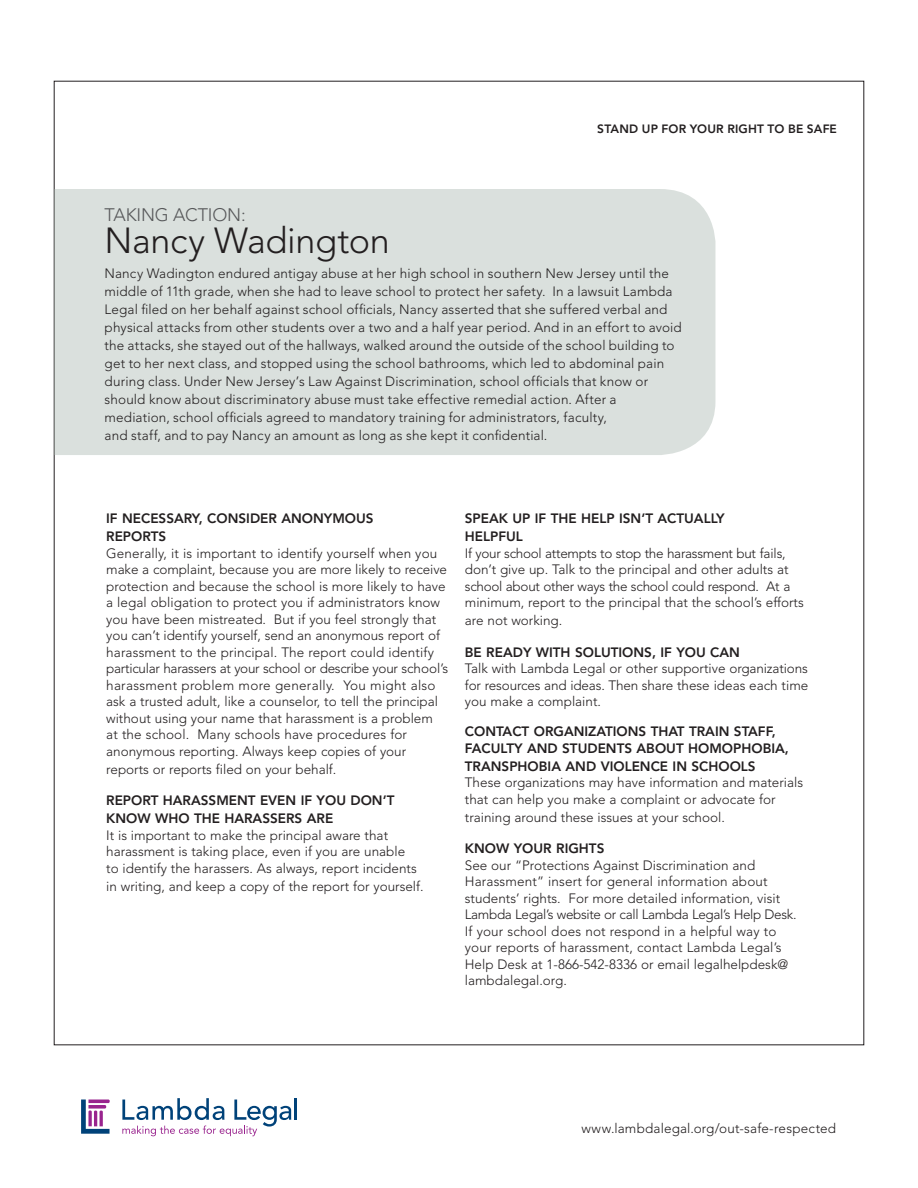
<style>
.page{position:relative;width:918px;height:1188px;background:#fff}
.page>*{position:absolute;margin:0;border:0;box-sizing:border-box;transform-origin:0 0}
.t1{font:300 36px "Avenir LT Std";letter-spacing:-.01em;color:#231f20}
.t2{font:300 18px "Avenir LT Std";letter-spacing:-.01em;color:#57585a}
.t3{font:300 13.5px/16.5px "Avenir LT Std";color:#231f20}
.t4{font:800 13.5px/18px "Avenir LT Std";color:#231f20}
.t5{font:800 12px "Avenir LT Std";letter-spacing:.015em;color:#231f20}
</style>
<div class="page">
<hr style="left:295px;top:1098px;width:2px;height:22px;background:#004279">
<svg style="left:122px;top:1098px;width:169px;height:38px"></svg>
<svg style="left:81px;top:1100px;width:29px;height:34px"></svg>
<div style="left:54px;top:189px;width:662px;height:266px;background:#dae0dd"></div>
<p class="t5" style="left:597px;top:121px;width:241px">STAND UP FOR YOUR RIGHT TO BE SAFE</p>
<h2 class="t2" style="left:105px;top:205px;width:143px">takin g action :</h2>
<h1 class="t1" style="left:105px;top:219px;width:287px">Nancy Wadington</h1>
<p class="t3" style="left:105px;top:264px;width:579px;line-height:18px">Nancy Wadington endured antigay abuse at her high school in southern New Jersey until the middle of 11th grade, when she had to leave school to protect her safety. I n a lawsuit Lambda Legal filed on her behalf against school officials, Nancy asserted that she suffered verbal and physical attacks from other students over a two and a half year period. And in an effort to avoid the attacks, she stayed out of the hallways, walked around the outside of the school building to get to her next class, and stopped using the school bathrooms, which led to abdominal pain during class. U nder New Jersey’s Law Against Discrimination, school officials that know or should know about discriminatory abuse must take effective remedial action. After a mediation, school officials agreed to mandatory training for administrators, faculty,<br>and staff, and to pay Nancy an amount as long as she kept it confidential.</p>
<p class="t4" style="left:106px;top:510px;width:267px">IF NECESSARY, CONSIDER ANONYMOUS<br>REPORTS</p>
<p class="t3" style="left:106px;top:545px;width:343px">Generally, it is important to identify yourself when you make a complaint, because you are more likely to receive protection and because the school is more likely to have a legal obligation to protect you if administrators know you have been mistreated. B ut if you feel strongly that you can’t identify yourself, send an anonymous report of harassment to the principal. The report could identify particular harassers at your school or describe your school’s harassment problem more generally. You might also ask a trusted adult, like a counselor, to tell the principal without using your name that harassment is a problem<br>at the school. Many schools have procedures for anonymous reporting. Always keep copies of your</p>
<p class="t3" style="left:106px;top:761px;width:232px">reports or reports filed on your behalf.</p>
<p class="t4" style="left:106px;top:792px;width:35px">REPORT</p>
<p class="t4" style="left:106px;top:792px;width:287px;text-indent:57px">HARASS MENT EVEN IF YOU DON’T<br>KNOW WHO TH E HARASS ERS ARE</p>
<p class="t3" style="left:106px;top:827px;width:312px">It is important to make the principal aware that harassment is taking place, even if you are unable to identify the harassers. As always, report incidents</p>
<p class="t3" style="left:106px;top:878px;width:319px">in writing, and keep a copy of the report for yourself.</p>
<p class="t4" style="left:465px;top:509px;width:261px">SPEAK UP IF TH E H ELP ISN’T ACTUALLY<br>H ELPFUL</p>
<p class="t3" style="left:465px;top:545px;width:340px">If your school attempts to stop the harassment but fails, don’t give up. Talk to the principal and other adults at school about other ways the school could respond. At a minimum, report to the principal that the school’s efforts</p>
<p class="t3" style="left:465px;top:612px;width:99px">are not working.</p>
<p class="t4" style="left:465px;top:643px;width:277px">BE READY WITH SO LUTIONS, IF YOU CAN</p>
<p class="t3" style="left:465px;top:660px;width:345px;text-align:justify">Talk with Lambda Legal or other supportive organizations for resources and ideas. Then share these ideas each time you make a complaint.</p>
<p class="t4" style="left:465px;top:723px;width:326px;line-height:16.5px">CO NTACT ORGANIZATIONS THAT TRAIN STAFF,<br>FACULTY AND STUDENTS ABOUT HOMOPHOBIA,</p>
<p class="t4" style="left:465px;top:757px;width:255px">TRANSPHOBIA AND VIOLENCE IN SCHOO</p>
<p class="t4" style="left:741px;top:757px;width:15px">LS</p>
<p class="t3" style="left:465px;top:774px;width:340px">These organizations may have information and materials that can help you make a complaint or advocate for</p>
<p class="t3" style="left:465px;top:809px;width:262px">training around these issues at your school.</p>
<p class="t4" style="left:465px;top:839px;width:123px">KNOW YOUR RIGHTS</p>
<p class="t3" style="left:465px;top:857px;width:333px">See our “Protections Against Discrimination and Harassment” insert for general information about students’ rights. For more detailed information, visit Lambda Legal’s website or call Lambda Legal’s Help Desk.<br>If your school does not respond in a helpful way to your reports of harassment, contact Lambda Legal’s<br>H elp Desk at 1-866-542-8336 or email legalhelpdesk@ lambdalegal.org.</p>
<p class="t3" style="left:581px;top:1121px;width:256px">www.lambdalegal.org/out-safe-respected</p>
</div>
